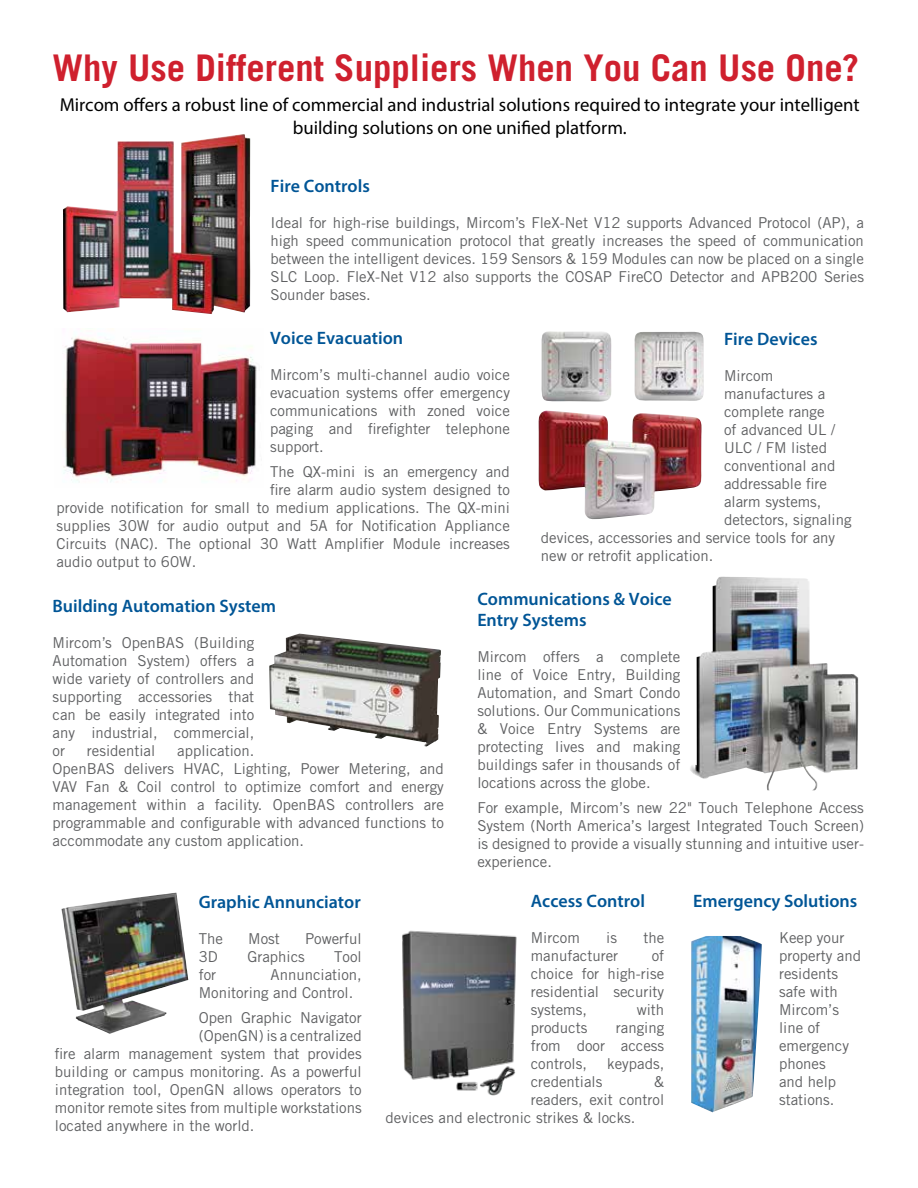
<style>
.page{position:relative;width:918px;height:1188px;background:#fff}
.page>*{position:absolute;margin:0;border:0;box-sizing:border-box;transform-origin:0 0}
.t1{font:700 36.75px "Trade Gothic LT Std";color:#cf202e}
.t2{font:18.75px/22.5px "Myriad Pro";color:#000;text-align:center}
.t3{font:600 18px/21.6px "Myriad Pro";color:#005596}
.t4{font:15px/18px "Trade Gothic LT Std";color:#5f6062;text-align:justify}
</style>
<div class="page">
<img style="left:690px;top:576px;width:168px;height:214px">
<img style="left:402px;top:930px;width:115px;height:166px">
<img style="left:691px;top:936px;width:71px;height:176px">
<img style="left:63px;top:134px;width:188px;height:180px">
<img style="left:538px;top:331px;width:166px;height:189px">
<img style="left:63px;top:337px;width:194px;height:145px">
<img style="left:61px;top:893px;width:127px;height:141px">
<img style="left:269px;top:634px;width:172px;height:113px">
<h1 class="t1" style="left:53px;top:45px;width:808px">Why Use Different Suppliers When You Can Use One?</h1>
<p class="t2" style="left:60px;top:93px;width:802px">Mircom offers a robust line of commercial and industrial solutions required to integrate your intelligent building solutions on one unified platform.</p>
<p class="t3" style="left:271px;top:174px;width:101px">Fire Controls</p>
<p class="t4" style="left:271px;top:213px;width:595px">Ideal for high-rise buildings, Mircom’s FleX-Net V12 supports Advanced Protocol (AP), a high speed communication protocol that greatly increases the speed of communication between the intelligent devices. 159 Sensors &amp; 159 Modules can now be placed on a single SLC Loop. FleX-Net V12 also supports the COSAP FireCO Detector and APB200 Series Sounder bases.</p>
<p class="t3" style="left:270px;top:327px;width:135px">Voice Evacuation</p>
<p class="t4" style="left:270px;top:366px;width:241px">Mircom’s multi-channel audio voice evacuation systems offer emergency communications with zoned voice paging and firefighter telephone support.</p>
<p class="t4" style="left:270px;top:463px;width:241px">The QX-mini is an emergency and</p>
<p class="t4" style="left:270px;top:481px;width:241px">fire alarm audio system designed to</p>
<p class="t4" style="left:56px;top:499px;width:455px">provide notification for small to medium applications. The QX-mini</p>
<p class="t4" style="left:56px;top:517px;width:455px">supplies 30W for audio output and 5A for Notification Appliance</p>
<p class="t4" style="left:56px;top:535px;width:455px">Circuits (NAC). The optional 30 Watt Amplifier Module increases</p>
<p class="t4" style="left:56px;top:553px;width:141px">audio output to 60W.</p>
<p class="t3" style="left:724px;top:327px;width:95px">Fire Devices</p>
<p class="t4" style="left:724px;top:366px;width:51px">Mircom</p>
<p class="t4" style="left:724px;top:384px;width:103px">manufactures a</p>
<p class="t4" style="left:724px;top:402px;width:102px">complete range</p>
<p class="t4" style="left:724px;top:420px;width:113px">of advanced UL /</p>
<p class="t4" style="left:724px;top:438px;width:104px">ULC / FM listed</p>
<p class="t4" style="left:724px;top:456px;width:113px">conventional and</p>
<p class="t4" style="left:724px;top:474px;width:104px">addressable fire</p>
<p class="t4" style="left:724px;top:492px;width:99px">alarm systems,</p>
<p class="t4" style="left:724px;top:510px;width:129px">detectors, signaling</p>
<p class="t4" style="left:541px;top:528px;width:296px">devices, accessories and service tools for any</p>
<p class="t4" style="left:541px;top:546px;width:174px">new or retrofit application.</p>
<p class="t3" style="left:477px;top:587px;width:196px">Communications &amp; Voice<br>Entry Systems</p>
<p class="t4" style="left:477px;top:648px;width:205px">Mircom offers a complete line of Voice Entry, Building Automation, and Smart Condo solutions. Our Communications &amp; Voice Entry Systems are protecting lives and making buildings safer in thousands of locations across the globe.</p>
<p class="t4" style="left:477px;top:799px;width:388px">For example, Mircom’s new 22" Touch Telephone Access System (North America’s largest Integrated Touch Screen) is designed to provide a visually stunning and intuitive user&shy;experience.</p>
<p class="t3" style="left:531px;top:890px;width:116px">Access Control</p>
<p class="t4" style="left:531px;top:929px;width:51px">Mircom</p>
<p class="t4" style="left:606px;top:929px;width:12px">is</p>
<p class="t4" style="left:643px;top:929px;width:22px">the</p>
<p class="t4" style="left:531px;top:947px;width:89px">manufacturer</p>
<p class="t3" style="left:53px;top:594px;width:225px">Building Automation System</p>
<p class="t4" style="left:53px;top:633px;width:203px">Mircom’s OpenBAS (Building Automation System) offers a wide variety of controllers and supporting accessories that can be easily integrated into any industrial, commercial, or</p>
<p class="t4" style="left:53px;top:741px;width:393px;text-align:left;text-indent:125px">application.<br>OpenBAS delivers HVAC, Lighting, Power Metering, and VAV Fan &amp; Coil control to optimize comfort and energy management within a facility. OpenBAS controllers are programmable and configurable with advanced functions to accommodate any custom application.</p>
<p class="t4" style="left:87px;top:741px;width:70px">residential</p>
<p class="t3" style="left:693px;top:890px;width:166px">Emergency Solutions</p>
<p class="t4" style="left:779px;top:929px;width:84px;text-align:left">Keep your property and residents safe with<br>Mircom’s line of emergency phones<br>and help stations.</p>
<p class="t3" style="left:199px;top:891px;width:164px">Graphic Annunciator</p>
<p class="t4" style="left:199px;top:929px;width:26px">The</p>
<p class="t4" style="left:248px;top:929px;width:33px">Most</p>
<p class="t4" style="left:305px;top:929px;width:58px">Powerful</p>
<p class="t4" style="left:199px;top:947px;width:21px">3D</p>
<p class="t4" style="left:247px;top:947px;width:59px">Graphics</p>
<p class="t4" style="left:334px;top:947px;width:29px">Tool</p>
<p class="t4" style="left:199px;top:965px;width:19px">for</p>
<p class="t4" style="left:531px;top:947px;width:135px;text-indent:121px">of choice for high-rise residential security systems,</p>
<p class="t4" style="left:199px;top:965px;width:165px;text-indent:72px">Annunciation,<br>Monitoring and Control.</p>
<p class="t4" style="left:199px;top:1008px;width:165px">Open Graphic Navigator</p>
<p class="t4" style="left:199px;top:1026px;width:165px">(OpenGN) is a centralized</p>
<p class="t4" style="left:55px;top:1044px;width:308px">fire alarm management system that provides</p>
<p class="t4" style="left:55px;top:1062px;width:308px">building or campus monitoring. As a powerful</p>
<p class="t4" style="left:55px;top:1080px;width:308px">integration tool, OpenGN allows operators to</p>
<p class="t4" style="left:55px;top:1098px;width:308px">monitor remote sites from multiple workstations</p>
<p class="t4" style="left:55px;top:1116px;width:201px">located anywhere in the world.</p>
<p class="t4" style="left:637px;top:1001px;width:29px">with</p>
<p class="t4" style="left:531px;top:1019px;width:135px;text-indent:85px">ranging from door access controls,</p>
<p class="t4" style="left:531px;top:1019px;width:58px">products</p>
<p class="t4" style="left:607px;top:1055px;width:59px">keypads,</p>
<p class="t4" style="left:531px;top:1073px;width:73px">credentials</p>
<p class="t4" style="left:654px;top:1073px;width:12px">&amp;</p>
<p class="t4" style="left:531px;top:1091px;width:135px">readers, exit control</p>
<p class="t4" style="left:386px;top:1109px;width:251px">devices and electronic strikes &amp; locks.</p>
</div>
